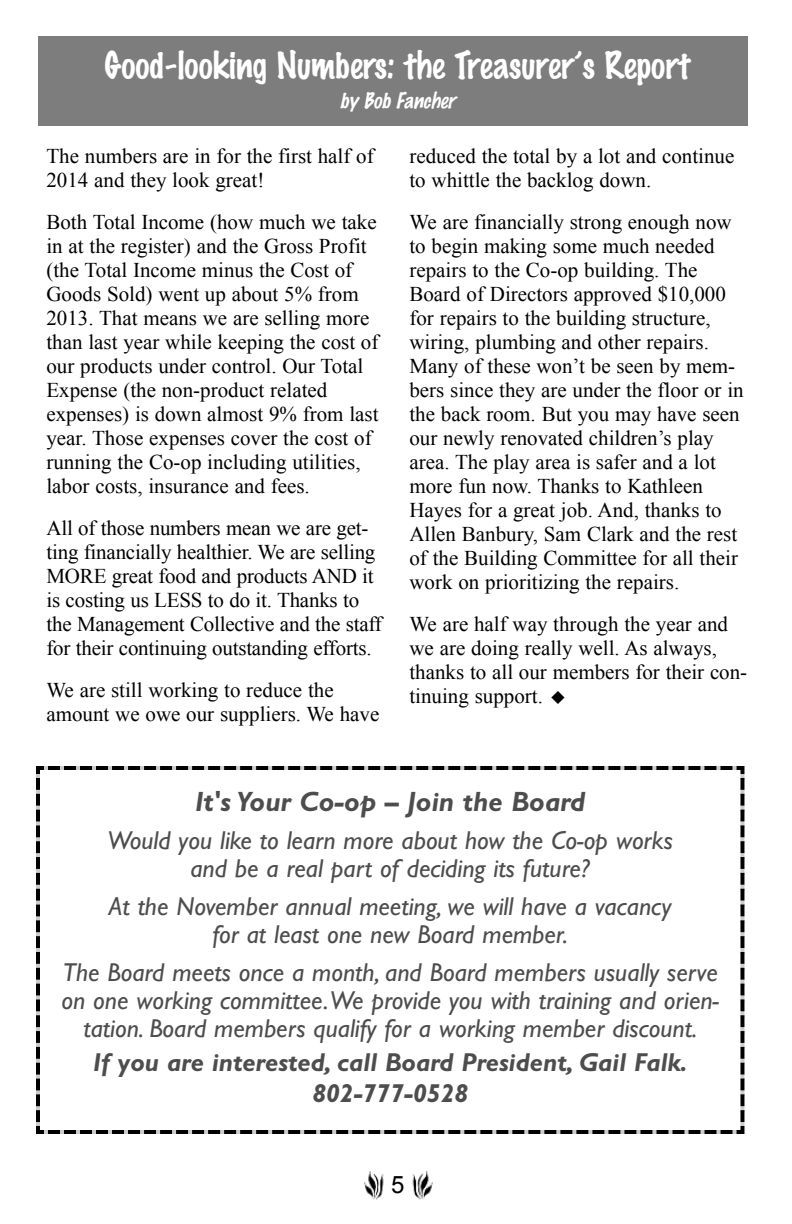
<style>
.page{position:relative;width:792px;height:1224px;background:#fff}
.page>*{position:absolute;margin:0;border:0;box-sizing:border-box;transform-origin:0 0}
.t1{font:100 34px "Marker Felt";color:#fff}
.t2{font:italic 700 28px "Gill Sans";color:#4d4d4d}
.t3{font:italic 26px/28px "Gill Sans";color:#4d4d4d;text-align:center}
.t4{font:italic 700 26px/31.2px "Gill Sans";color:#4d4d4d;text-align:center}
.t5{font:24px "Arial";color:#000}
.t6{font:21px/24px "Times New Roman";color:#000}
.t7{font:italic 100 20px "Marker Felt";color:#fff}
</style>
<div class="page">
<img style="left:412px;top:1171px;width:21px;height:29px">
<img style="left:364px;top:1171px;width:20px;height:29px">
<div style="left:38px;top:36px;width:709px;height:90px;background:#7d7d7d"></div>
<svg style="left:36px;top:766px;width:709px;height:368px"></svg>
<h1 class="t1" style="left:105px;top:48px;width:587px">Good-looking Numbers: the Treasurer’s Report</h1>
<p class="t7" style="left:340px;top:91px;width:121px">by Bob Fancher</p>
<p class="t6" style="left:46px;top:143px;width:329px">The numbers are in for the first half of<br>2014 and they look great!</p>
<p class="t6" style="left:46px;top:209px;width:334px">Both Total Income (how much we take in at the register) and the Gross Profit (the Total Income minus the Cost of Goods Sold) went up about 5% from 2013. That means we are selling more than last year while keeping the cost of our products under control. Our Total Expense (the non-product related expenses) is down almost 9% from last year. Those expenses cover the cost of running the Co-op including utilities, labor costs, insurance and fees.</p>
<p class="t6" style="left:46px;top:515px;width:337px">All of those numbers mean we are get&shy;ting financially healthier. We are selling MORE great food and products AND it is costing us LESS to do it. Thanks to the Management Collective and the staff for their continuing outstanding efforts.</p>
<p class="t6" style="left:46px;top:677px;width:334px">We are still working to reduce the amount we owe our suppliers. We have</p>
<p class="t6" style="left:409px;top:143px;width:326px">reduced the total by a lot and continue to whittle the backlog down.</p>
<p class="t6" style="left:409px;top:209px;width:336px">We are financially strong enough now to begin making some much needed repairs to the Co-op building. The Board of Directors approved $10,000 for repairs to the building structure, wiring, plumbing and other repairs.<br>Many of these won’t be seen by mem&shy;bers since they are under the floor or in the back room. But you may have seen our newly renovated children’s play area. The play area is safer and a lot more fun now. Thanks to Kathleen Hayes for a great job. And, thanks to Allen Banbury, Sam Clark and the rest of the Building Committee for all their work on prioritizing the repairs.</p>
<p class="t6" style="left:409px;top:611px;width:339px">We are half way through the year and we are doing really well. As always, thanks to all our members for their con&shy;tinuing support.</p>
<h2 class="t2" style="left:195px;top:791px;width:392px">It's Your Co-op – Join the Board</h2>
<p class="t3" style="left:108px;top:829px;width:567px">Would you like to learn more about how the Co-op works and be a real part of deciding its future?</p>
<p class="t3" style="left:109px;top:895px;width:564px">At the November annual meeting, we will have a vacancy for at least one new Board member.</p>
<p class="t3" style="left:61px;top:961px;width:659px">The Board meets once a month, and Board members usually serve on one working committee.We provide you with training and orien&shy;tation. Board members qualify for a working member discount.</p>
<p class="t4" style="left:93px;top:1049px;width:596px">If you are interested, call Board President, Gail Falk.<br>802-777-0528</p>
<p class="t5" style="left:391px;top:1171px;width:15px">5</p>
</div>
